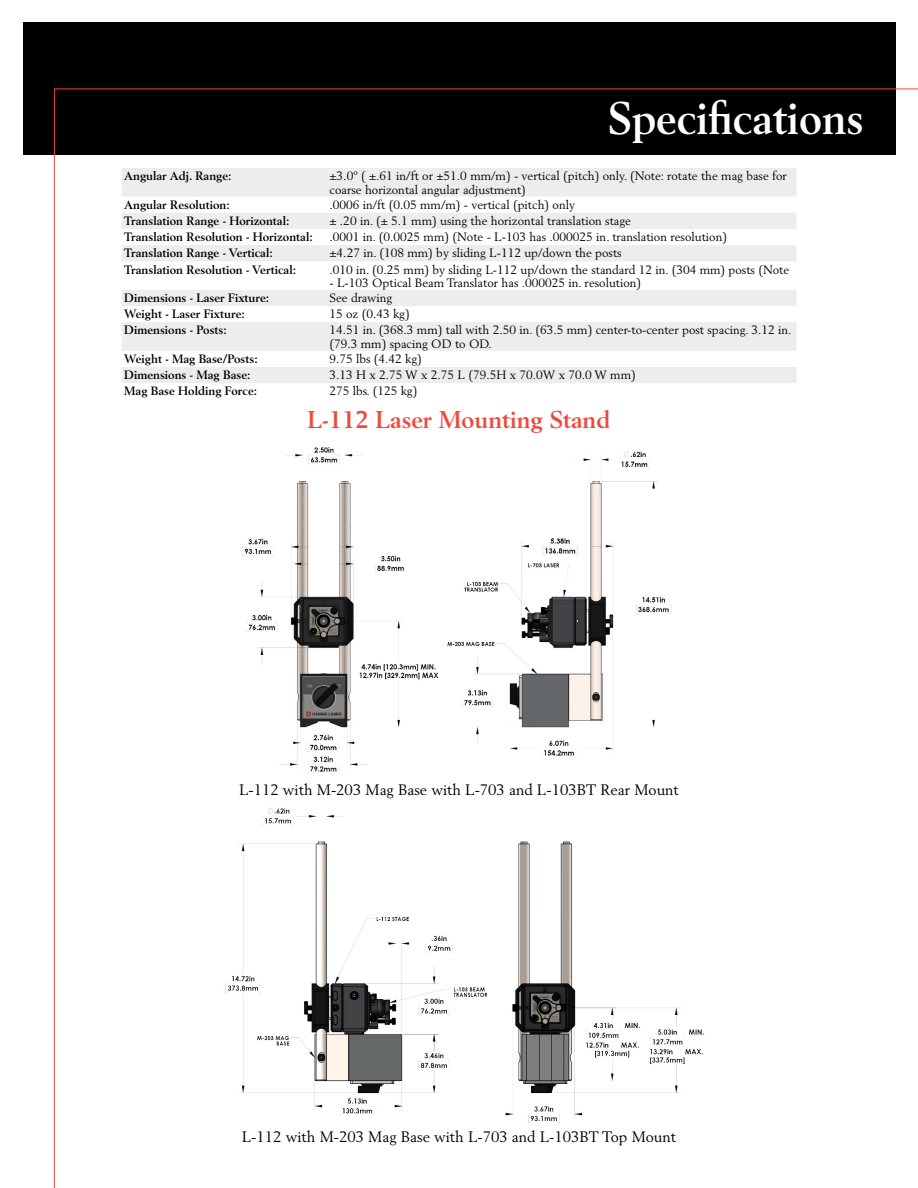
<style>
.page{position:relative;width:918px;height:1188px;background:#fff}
.page>*{position:absolute;margin:0;border:0;box-sizing:border-box;transform-origin:0 0}
.t1{font:700 45px "Berling LT Std";color:#fff;scale:.95 1}
.t2{font:700 24px "Berling LT Std";color:#ef483e}
.t3{font:15px "Berling LT Std";color:#000}
.t4{font:12px/13.5px "Berling LT Std";color:#000}
.t5{font:700 12px "Berling LT Std";color:#000}
</style>
<div class="page">
<svg style="left:122px;top:168px;width:674px;height:215px;fill:#ededee"></svg>
<div style="left:23px;top:22px;width:872px;height:132px;background:#000"></div>
<hr style="left:54px;top:89px;width:864px;height:1px;background:#ef483e">
<hr style="left:54px;top:89px;width:1px;height:1099px;background:#ef483e">
<img style="left:242px;top:447px;width:429px;height:327px">
<img style="left:225px;top:807px;width:479px;height:316px">
<h1 class="t1" style="left:608px;top:92px;width:271px">Specifications</h1>
<p class="t5" style="left:124px;top:169px;width:109px">Angular Adj. Range:</p>
<p class="t4" style="left:329px;top:169px;width:459px">±3.0º ( ±.61 in/ft or ±51.0 mm/m) - vertical (pitch) only. (Note: rotate the mag base for coarse horizontal angular adjustment)</p>
<p class="t5" style="left:124px;top:198px;width:107px">Angular Resolution:</p>
<p class="t4" style="left:329px;top:198px;width:247px">.0006 in/ft (0.05 mm/m) - vertical (pitch) only</p>
<p class="t5" style="left:124px;top:214px;width:167px">Translation Range - Horizontal:</p>
<p class="t4" style="left:329px;top:214px;width:303px">± .20 in. (± 5.1 mm) using the horizontal translation stage</p>
<p class="t5" style="left:124px;top:230px;width:190px">Translation Resolution - Horizontal:</p>
<p class="t4" style="left:329px;top:230px;width:399px">.0001 in. (0.0025 mm) (Note - L-103 has .000025 in. translation resolution)</p>
<p class="t5" style="left:124px;top:246px;width:150px">Translation Range - Vertical:</p>
<p class="t4" style="left:329px;top:246px;width:294px">±4.27 in. (108 mm) by sliding L-112 up/down the posts</p>
<p class="t5" style="left:124px;top:262px;width:173px">Translation Resolution - Vertical:</p>
<p class="t4" style="left:329px;top:262px;width:461px">.010 in. (0.25 mm) by sliding L-112 up/down the standard 12 in. (304 mm) posts (Note</p>
<p class="t4" style="left:329px;top:276px;width:313px">- L-103 Optical Beam Translator has .000025 in. resolution)</p>
<p class="t5" style="left:124px;top:291px;width:146px">Dimensions - Laser Fixture:</p>
<p class="t4" style="left:329px;top:291px;width:64px">See drawing</p>
<p class="t5" style="left:124px;top:307px;width:122px">Weight - Laser Fixture:</p>
<p class="t4" style="left:329px;top:307px;width:82px">15 oz (0.43 kg)</p>
<p class="t5" style="left:124px;top:323px;width:104px">Dimensions - Posts:</p>
<p class="t4" style="left:329px;top:323px;width:464px">14.51 in. (368.3 mm) tall with 2.50 in. (63.5 mm) center-to-center post spacing. 3.12 in. (79.3 mm) spacing OD to OD.</p>
<p class="t5" style="left:124px;top:352px;width:135px">Weight - Mag Base/Posts:</p>
<p class="t4" style="left:329px;top:352px;width:94px">9.75 lbs (4.42 kg)</p>
<p class="t5" style="left:124px;top:368px;width:128px">Dimensions - Mag Base:</p>
<p class="t4" style="left:329px;top:368px;width:308px">3.13 H x 2.75 W x 2.75 L (79.5H x 70.0W x 70.0 W mm)</p>
<p class="t5" style="left:124px;top:384px;width:134px">Mag Base Holding Force:</p>
<p class="t4" style="left:329px;top:384px;width:89px">275 lbs. (125 kg)</p>
<h2 class="t2" style="left:307px;top:406px;width:305px">L-112 Laser Mounting Stand</h2>
<p class="t3" style="left:239px;top:780px;width:441px">L-112 with M-203 Mag Base with L-703 and L-103BT Rear Mount</p>
<p class="t3" style="left:242px;top:1127px;width:436px">L-112 with M-203 Mag Base with L-703 and L-103BT Top Mount</p>
</div>
